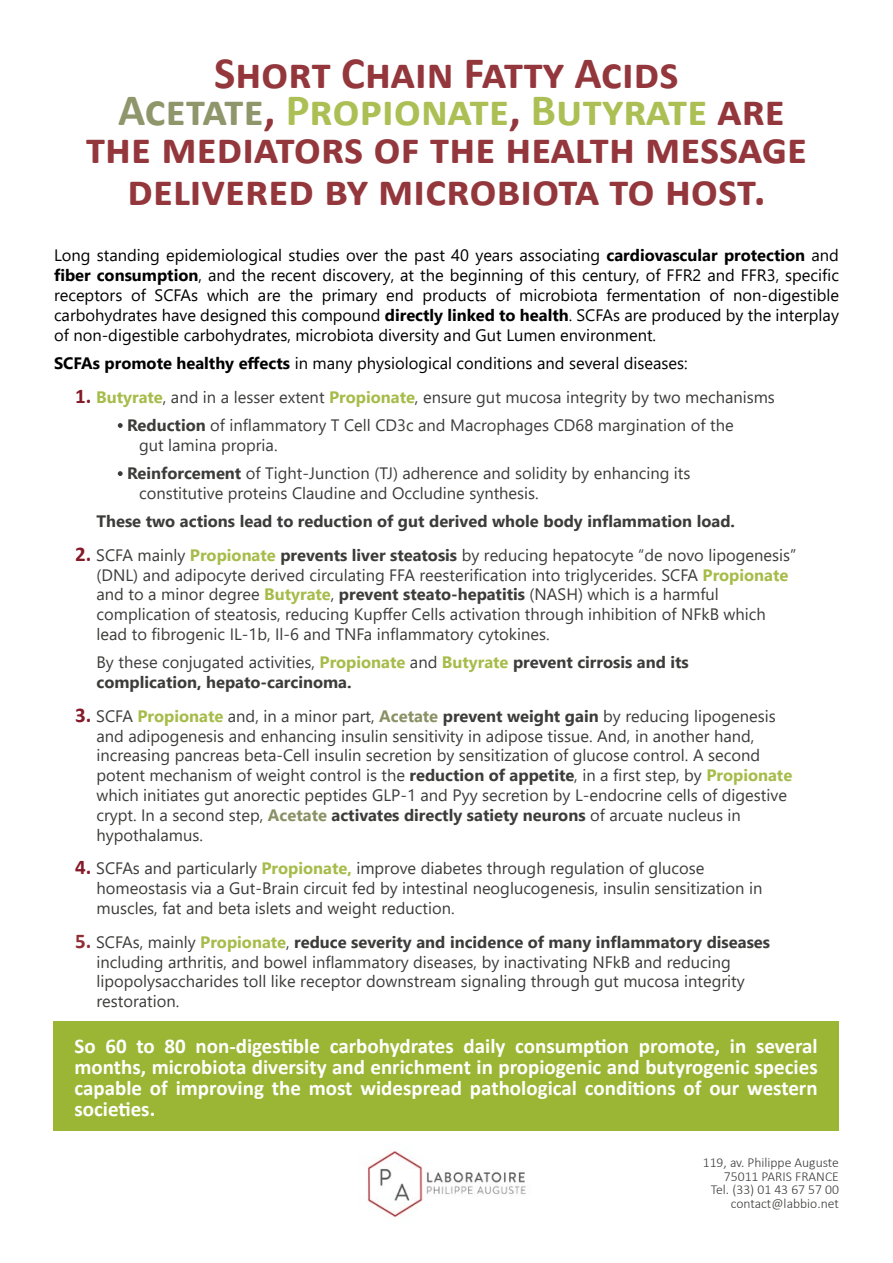
<style>
.page{position:relative;width:893px;height:1263px;background:#fff}
.page>*{position:absolute;margin:0;border:0;box-sizing:border-box;transform-origin:0 0}
.t1{font:700 45px/37.5px "Calibri";color:#94373c;text-align:center}
.t2{font:700 21px/21px "Calibri";color:#fff;text-align:justify}
.t3{font:16.5px/19.8px "Segoe UI";color:#3c3c3b}
.t4{font:16.5px/19.8px "Segoe UI";color:#000;text-align:justify}
.t5{font:700 16.5px/19.8px "Segoe UI";color:#3c3c3b}
.t6{font:300 13.65px/13.5px "Calibri";color:#3c3c3b;text-align:right}
.s1{color:#8f966c}
.s2{color:#acbf54}
.s3{font-weight:700}
.s4{font-family:"Calibri";font-weight:700;font-size:21px;color:#841a29}
.s5{font-weight:700;color:#a6bc4a}
.s6{font-weight:400}
.s7{color:#a6bc4a}
.s8{font-weight:700;color:#899165}
.s9{font-family:"Calibri";font-weight:700;font-size:21px;color:#8f2e35}
</style>
<div class="page">
<svg style="left:118px;top:423px;width:5px;height:5px"></svg>
<svg style="left:118px;top:471px;width:5px;height:5px"></svg>
<img style="left:367px;top:1151px;width:159px;height:66px">
<div style="left:53px;top:1022px;width:786px;height:109px;background:#9bb635"></div>
<h1 class="t1" style="left:86px;top:53px;width:723px">Short Chain Fatty Acids<br><span class="s1">Acetate</span>, <span class="s2">Propionate</span>, <span class="s2">Butyrate</span> are the mediators of the health message</h1>
<h1 class="t1" style="left:127px;top:170px;width:640px">delivered by microbiota to host.</h1>
<p class="t4" style="left:54px;top:244px;width:786px">Long standing epidemiological studies over the past 40 years associating <span class="s3">cardiovascular protection</span> and <span class="s3">fiber consumption</span>, and the recent discovery, at the beginning of this century, of FFR2 and FFR3, specific receptors of SCFAs which are the primary end products of microbiota fermentation of non-digestible carbohydrates have designed this compound <span class="s3">directly linked to health</span>. SCFAs are produced by the interplay of non-digestible carbohydrates, microbiota diversity and Gut Lumen environment.</p>
<p class="t4" style="left:54px;top:352px;width:635px"><span class="s3">SCFAs promote healthy effects</span> in many physiological conditions and several diseases:</p>
<p class="t3" style="left:127px;top:381px;width:649px;line-height:28.3px;text-indent:-52px"><span class="s4">1.</span> <span class="s5">Butyrate</span>, and in a lesser extent <span class="s5">Propionate</span>, ensure gut mucosa integrity by two mechanisms<br><span class="s3">Reduction</span> of inflammatory T Cell CD3c and Macrophages CD68 margination of the</p>
<p class="t3" style="left:127px;top:429px;width:565px;line-height:28.3px;text-indent:12px">gut lamina propria.<br><span class="s3">Reinforcement</span> of Tight-Junction (TJ) adherence and solidity by enhancing its</p>
<p class="t3" style="left:139px;top:482px;width:401px">constitutive proteins Claudine and Occludine synthesis.</p>
<p class="t5" style="left:97px;top:510px;width:640px">These two actions lead to reduction of gut derived whole body inflammation load.</p>
<p class="t3" style="left:97px;top:544px;width:701px;text-indent:-21px"><span class="s4">2.</span> SCFA mainly <span class="s5">Propionate</span> <span class="s3">prevents liver steatosis</span> by reducing hepatocyte “de novo lipogenesis” (DNL) and adipocyte derived circulating FFA reesterification into triglycerides. SCFA <span class="s5">Propionate </span>and to a minor degree <span class="s5">Butyrate</span>, <span class="s3">prevent steato-hepatitis</span> (NASH) which is a harmful complication of steatosis, reducing Kupffer Cells activation through inhibition of NFkB which lead to fibrogenic IL-1b, Il-6 and TNFa inflammatory cytokines.</p>
<p class="t5" style="left:97px;top:651px;width:594px"><span class="s6">By these conjugated activities,</span> <span class="s7">Propionate</span> <span class="s6">and</span> <span class="s7">Butyrate</span> prevent cirrosis and its complication, hepato-carcinoma.</p>
<p class="t3" style="left:97px;top:705px;width:697px;text-indent:-21px"><span class="s4">3.</span> SCFA <span class="s5">Propionate</span> and, in a minor part, <span class="s8">Acetate</span> <span class="s3">prevent weight gain</span> by reducing lipogenesis and adipogenesis and enhancing insulin sensitivity in adipose tissue. And, in another hand, increasing pancreas beta-Cell insulin secretion by sensitization of glucose control. A second potent mechanism of weight control is the <span class="s3">reduction of appetite</span>, in a first step, by <span class="s5">Propionate </span>which initiates gut anorectic peptides GLP-1 and Pyy secretion by L-endocrine cells of digestive crypt. In a second step, <span class="s8">Acetate</span> <span class="s3">activates directly satiety neurons</span> of arcuate nucleus in hypothalamus.</p>
<p class="t3" style="left:97px;top:857px;width:667px;text-indent:-21px"><span class="s4">4.</span> SCFAs and particularly <span class="s5">Propionate,</span> improve diabetes through regulation of glucose homeostasis via a Gut-Brain circuit fed by intestinal neoglucogenesis, insulin sensitization in muscles, fat and beta islets and weight reduction.</p>
<p class="t3" style="left:97px;top:930px;width:675px;text-indent:-21px"><span class="s9">5.</span> SCFAs, mainly <span class="s5">Propionate</span>, <span class="s3">reduce severity and incidence of many inflammatory diseases </span>including arthritis, and bowel inflammatory diseases, by inactivating NFkB and reducing lipopolysaccharides toll like receptor downstream signaling through gut mucosa integrity restoration.</p>
<p class="t2" style="left:74px;top:1035px;width:745px">So 60 to 80 non-digestible carbohydrates daily consumption promote, in several months, microbiota diversity and enrichment in propiogenic and butyrogenic species capable of improving the most widespread pathological conditions of our western societies.</p>
<p class="t6" style="left:703px;top:1156px;width:138px">119, av. Philippe Auguste<br>75011 PARIS FRANCE<br>Tel. (33) 01 43 67 57 00 contact@labbio.net</p>
</div>
